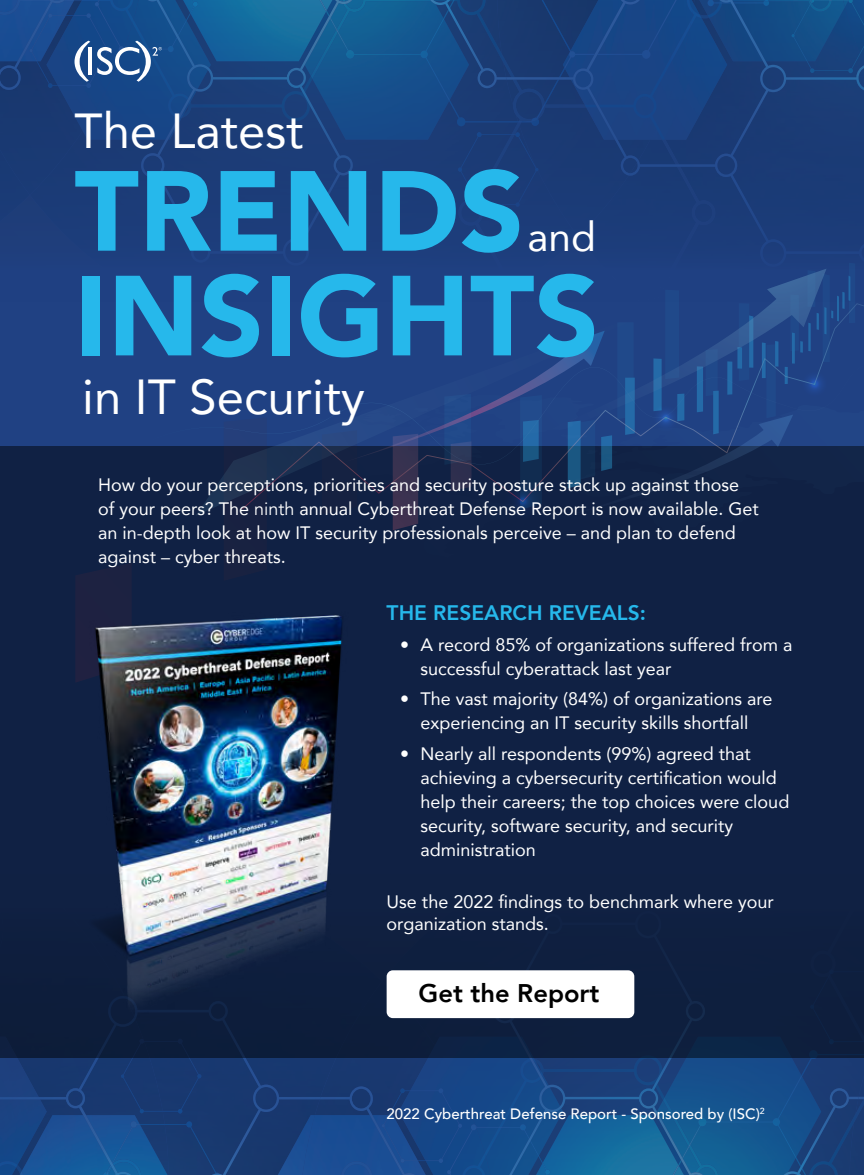
<style>
.page{position:relative;width:864px;height:1175px;background:#fff}
.page>*{position:absolute;margin:0;border:0;box-sizing:border-box;transform-origin:0 0}
.t1{font:900 112.35px/104.7px "Avenir";color:#26b8eb}
.t2{font:49.05px "Avenir";color:#fff}
.t3{font:40.5px "Avenir";color:#fff}
.t4{font:800 25.5px "Avenir";color:#000}
.t5{font:800 21px "Avenir";color:#26b8eb}
.t6{font:18px/24px "Avenir";color:#fff}
.t7{font:500 15px "Avenir";color:#fff}
.s1{font-style:inherit}
</style>
<div class="page">
<div style="left:0;top:0;width:864px;height:1174px;background:#204183"></div>
<img style="left:855px;top:1165px;width:3px;height:9px">
<img style="left:821px;top:1097px;width:37px;height:68px">
<img style="left:706px;top:1057px;width:115px;height:100px">
<img style="left:475px;top:1057px;width:18px;height:67px">
<img style="left:410px;top:1057px;width:65px;height:117px">
<img style="left:486px;top:1156px;width:5px;height:18px">
<img style="left:476px;top:1139px;width:9px;height:14px">
<img style="left:806px;top:1114px;width:49px;height:60px">
<img style="left:854px;top:1099px;width:4px;height:23px">
<img style="left:485px;top:1058px;width:8px;height:98px">
<img style="left:434px;top:1153px;width:52px;height:21px">
<img style="left:418px;top:1163px;width:9px;height:11px">
<img style="left:476px;top:1124px;width:17px;height:15px">
<img style="left:447px;top:1124px;width:29px;height:50px">
<div style="left:418px;top:1088px;width:44px;height:75px;background:#154688"></div>
<img style="left:801px;top:1057px;width:57px;height:19px">
<img style="left:706px;top:1157px;width:100px;height:17px">
<img style="left:706px;top:1075px;width:96px;height:83px">
<img style="left:493px;top:1057px;width:213px;height:117px">
<img style="left:321px;top:1086px;width:97px;height:88px">
<img style="left:858px;top:1057px;width:6px;height:117px">
<img style="left:135px;top:1057px;width:186px;height:117px">
<img style="left:0;top:1057px;width:135px;height:117px">
<div style="left:0;top:90px;width:83px;height:105px;background:#1a3a73"></div>
<img style="left:58px;top:1px;width:65px;height:130px">
<img style="left:134px;top:0;width:5px;height:20px">
<img style="left:124px;top:23px;width:8px;height:14px">
<img style="left:132px;top:20px;width:9px;height:98px">
<img style="left:81px;top:0;width:53px;height:23px">
<img style="left:66px;top:0;width:9px;height:13px">
<img style="left:124px;top:37px;width:17px;height:4px">
<img style="left:95px;top:1px;width:29px;height:40px">
<img style="left:66px;top:13px;width:44px;height:75px">
<img style="left:629px;top:0;width:235px;height:229px">
<img style="left:141px;top:0;width:366px;height:265px">
<img style="left:0;top:0;width:66px;height:90px">
<img style="left:506px;top:0;width:135px;height:175px">
<div style="left:0;top:446px;width:864px;height:611px;background:#102144"></div>
<svg style="left:76px;top:563px;width:55px;height:41px"></svg>
<svg style="left:322px;top:263px;width:542px;height:267px"></svg>
<svg style="left:196px;top:304px;width:473px;height:212px"></svg>
<img style="left:75px;top:604px;width:267px;height:434px">
<div style="left:387px;top:970px;width:247px;height:48px;background:#fff;border-radius:6px"></div>
<hr style="left:88px;top:47px;width:4px;height:28px;background:#fff">
<svg style="left:75px;top:41px;width:15px;height:41px"></svg>
<svg style="left:97px;top:41px;width:65px;height:41px"></svg>
<h2 class="t2" style="left:75px;top:92px;width:231px">The Latest</h2>
<h1 class="t1" style="left:75px;top:156px;width:526px">TRENDS<br>INSIGHTS</h1>
<h2 class="t2" style="left:82px;top:358px;width:284px">in IT Security</h2>
<h3 class="t3" style="left:528px;top:204px;width:70px">and</h3>
<p class="t6" style="left:98px;top:472px;width:662px">How do your perceptions, priorities and security posture stack up against those of your peers? The <span class="s1">ninth</span> annual Cyberthreat Defense Report is now available. Get an in-depth look at how IT security professionals perceive – and plan to defend against – cyber threats.</p>
<p class="t5" style="left:387px;top:596px;width:261px">THE RESEARCH REVEALS:</p>
<p class="t6" style="left:420px;top:632px;width:373px;text-indent:-20px">• A record 85% of organizations suffered from a successful cyberattack last year</p>
<p class="t6" style="left:400px;top:686px;width:374px;text-align:center">• The vast majority (84%) of organizations are experiencing an IT security skills shortfall</p>
<p class="t6" style="left:420px;top:741px;width:370px;text-indent:-20px">• Nearly all respondents (99%) agreed that achieving a cybersecurity certification would help their careers; the top choices were cloud security, software security, and security administration</p>
<p class="t6" style="left:387px;top:891px;width:389px;line-height:21.6px">Use the 2022 findings to benchmark where your organization stands.</p>
<h3 class="t4" style="left:419px;top:972px;width:182px">Get the Report</h3>
<p class="t7" style="left:387px;top:1101px;width:380px">2022 Cyberthreat Defense Report - Sponsored by (ISC)<sup>2</sup></p>
</div>
